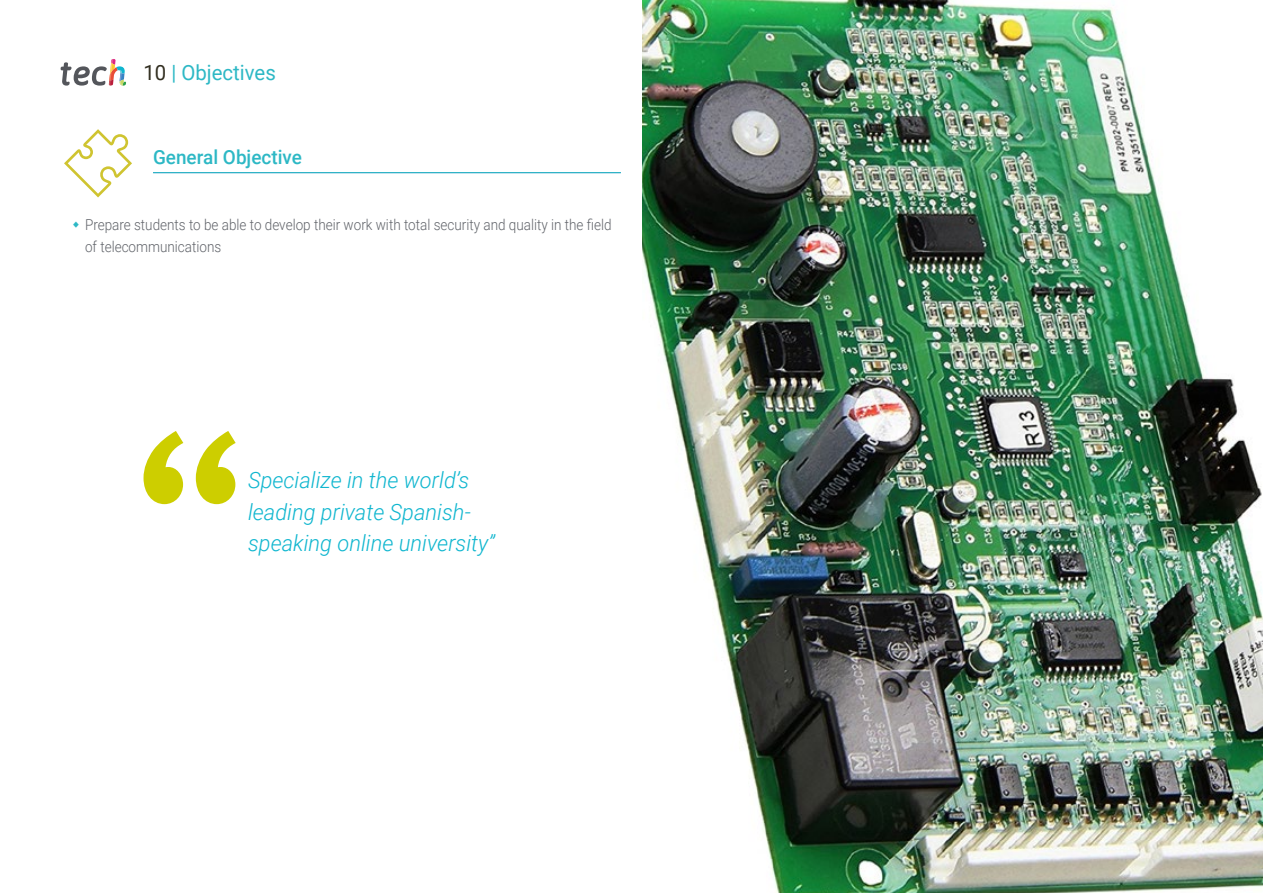
<style>
.page{position:relative;width:1263px;height:893px;background:#fff}
.page>*{position:absolute;margin:0;border:0;box-sizing:border-box;transform-origin:0 0}
.t1{font:italic 300 22.5px/31.5px "Roboto";color:#0fb6cf}
.t2{font:21px "Roboto";color:#2db8c5}
.t3{font:500 19.5px "Roboto";color:#2db8c5}
.t4{font:300 15px/22.5px "Roboto";color:#61646a;scale:.9 1}
.s1{color:#312e20}
</style>
<div class="page">
<svg style="left:61px;top:59px;width:65px;height:27px"></svg>
<img style="left:642px;top:0;width:621px;height:893px">
<svg style="left:144px;top:431px;width:92px;height:73px"></svg>
<hr style="left:153px;top:172px;width:468px;height:1px;background:#2db8c5">
<svg style="left:64px;top:129px;width:68px;height:68px"></svg>
<h2 class="t2" style="left:144px;top:57px;width:134px"><span class="s1">10</span> | Objectives</h2>
<h3 class="t3" style="left:153px;top:144px;width:150px">General Objective</h3>
<p class="t4" style="left:85px;top:213px;width:587px">Prepare students to be able to develop their work with total security and quality in the field of telecommunications</p>
<h1 class="t1" style="left:248px;top:463px;width:248px">Specialize in the world’s leading private Spanish&shy;speaking online university”</h1>
</div>
